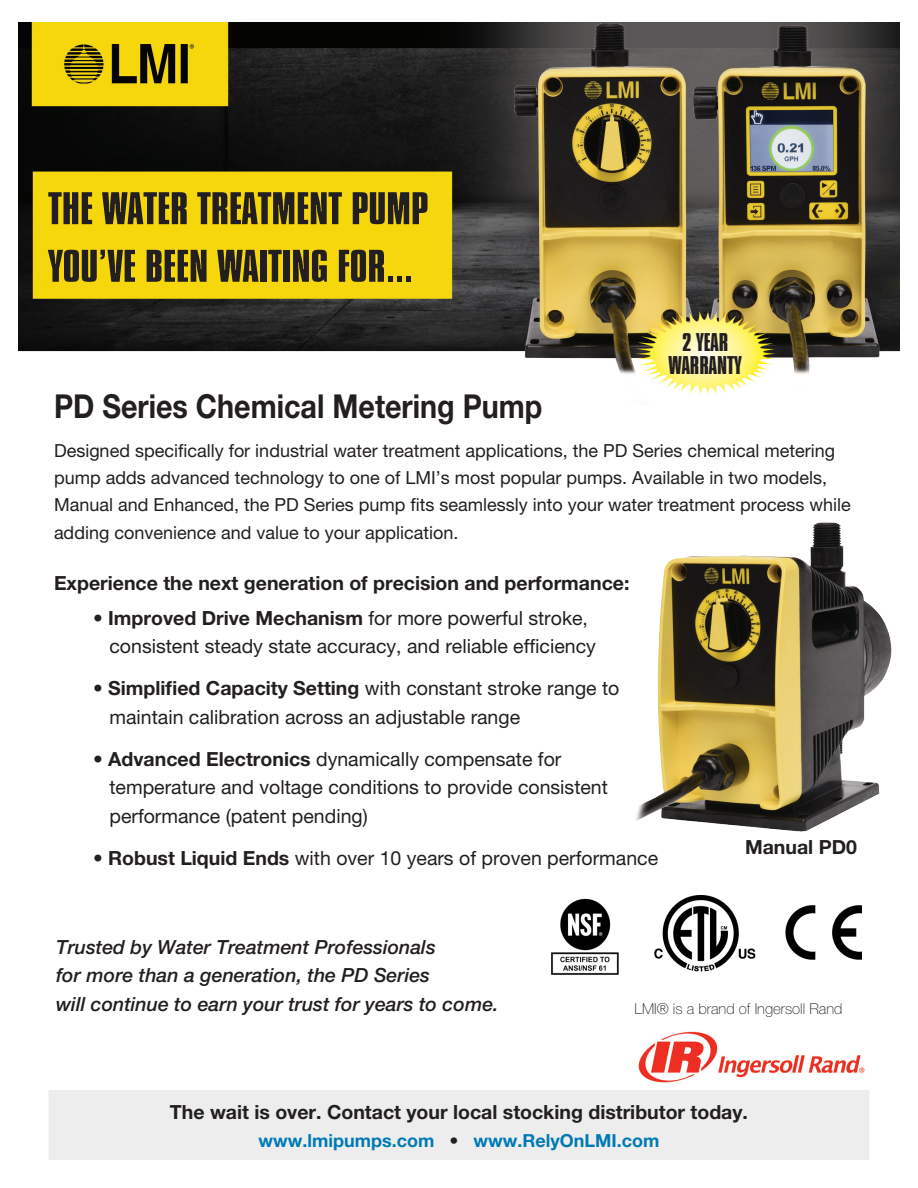
<style>
.page{position:relative;width:918px;height:1188px;background:#fff}
.page>*{position:absolute;margin:0;border:0;box-sizing:border-box;transform-origin:0 0}
.t1{font:48px "Compacta";color:#231f20;scale:1.17 1}
.t2{font:700 33px "Helvetica Neue LT Pro";color:#231f20;scale:.87 1}
.t3{font:26.85px "Compacta";color:#231f20;scale:1.09 1}
.t4{font:19.5px/28.5px "Helvetica Neue LT Pro";color:#231f20}
.t5{font:700 19.5px "Helvetica Neue LT Pro";color:#231f20}
.t6{font:italic 500 19.5px "Helvetica Neue LT Pro";color:#231f20}
.t7{font:18px/27.5px "Helvetica Neue LT Pro";color:#231f20}
.t8{font:700 18px "Helvetica Neue LT Pro";color:#007ab4}
.t9{font:100 15px "Helvetica Neue LT Pro";color:#231f20}
.s1{font-weight:700}
.s2{color:#231f20}
</style>
<div class="page">
<img style="left:18px;top:22px;width:882px;height:1138px">
<img style="left:618px;top:515px;width:282px;height:327px">
<img style="left:552px;top:895px;width:310px;height:80px">
<img style="left:636px;top:1031px;width:231px;height:52px">
<p class="t1" style="left:48px;top:176px;width:326px">THE WATER TREATMENT PUMP</p>
<p class="t1" style="left:48px;top:234px;width:313px">YOU’VE BEEN WAITING FOR...</p>
<p class="t3" style="left:682px;top:324px;width:44px">2 YEAR</p>
<p class="t3" style="left:668px;top:347px;width:69px">WARRANTY</p>
<p class="t2" style="left:54px;top:386px;width:563px">PD Series Chemical Metering Pump</p>
<p class="t7" style="left:54px;top:436px;width:798px">Designed specifically for industrial water treatment applications, the PD Series chemical metering pump adds advanced technology to one of LMI’s most popular pumps. Available in two models, Manual and Enhanced, the PD Series pump fits seamlessly into your water treatment process while adding convenience and value to your application.</p>
<p class="t5" style="left:54px;top:571px;width:577px">Experience the next generation of precision and performance:</p>
<p class="t4" style="left:110px;top:603px;width:488px;text-indent:-16px">• <span class="s1">Improved Drive Mechanism</span> for more powerful stroke, consistent steady state accuracy, and reliable efficiency</p>
<p class="t4" style="left:110px;top:674px;width:511px;text-indent:-16px">• <span class="s1">Simplified Capacity Setting</span> with constant stroke range to maintain calibration across an adjustable range</p>
<p class="t4" style="left:93px;top:744px;width:470px">• <span class="s1">Advanced Electronics</span> dynamically compensate for</p>
<p class="t4" style="left:109px;top:773px;width:500px">temperature and voltage conditions to provide consistent performance (patent pending)</p>
<p class="t4" style="left:93px;top:843px;width:567px">• <span class="s1">Robust Liquid Ends</span> with over 10 years of proven performance</p>
<p class="t5" style="left:745px;top:835px;width:113px">Manual PD0</p>
<p class="t6" style="left:56px;top:935px;width:381px">Trusted by Water Treatment Professionals</p>
<p class="t6" style="left:56px;top:964px;width:375px">for more than a generation, the PD Series</p>
<p class="t6" style="left:56px;top:992px;width:444px">will continue to earn your trust for years to come.</p>
<p class="t9" style="left:635px;top:1000px;width:209px">LMI® is a brand of Ingersoll Rand</p>
<p class="t5" style="left:170px;top:1100px;width:580px">The wait is over. Contact your local stocking distributor today.</p>
<p class="t8" style="left:259px;top:1129px;width:402px">www.lmipumps.com <span class="s2">•</span> www.RelyOnLMI.com</p>
</div>
